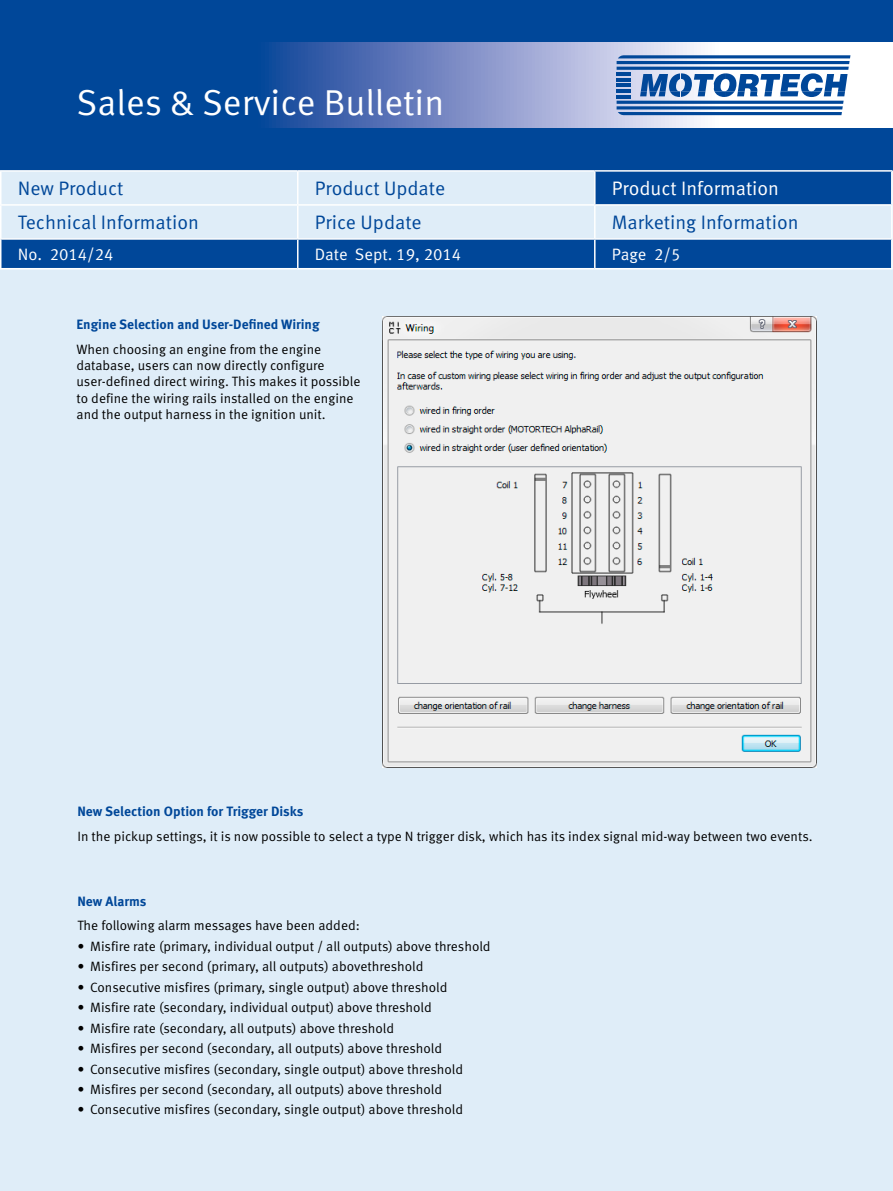
<style>
.page{position:relative;width:893px;height:1191px;background:#dfedf8}
.page>*{position:absolute;margin:0;border:0;box-sizing:border-box;transform-origin:0 0}
.t1{font:36px "Meta Pro Norm";color:#fff}
.t2{font:19.5px "Meta Pro Norm";color:#004799}
.t3{font:19.5px "Meta Pro Norm";color:#fff}
.t4{font:16.5px "Meta Pro Norm";color:#fff}
.t5{font:13.5px/16.2px "Meta Pro Norm";color:#000}
.t6{font:700 13.5px "Meta Pro";letter-spacing:-.005em;color:#004799}
</style>
<div class="page">
<svg style="left:2px;top:172px;width:889px;height:96px"></svg>
<hr style="left:298px;top:170px;width:297px;height:2px;background:#fff">
<hr style="left:0;top:206px;width:2px;height:32px;background:#fff">
<hr style="left:298px;top:204px;width:297px;height:2px;background:#fff">
<hr style="left:297px;top:206px;width:1px;height:32px;background:#fff">
<hr style="left:594px;top:206px;width:2px;height:32px;background:#fff">
<hr style="left:891px;top:206px;width:1px;height:32px;background:#fff">
<hr style="left:0;top:238px;width:298px;height:2px;background:#fff">
<hr style="left:0;top:240px;width:2px;height:28px;background:#fff">
<hr style="left:298px;top:238px;width:297px;height:2px;background:#fff">
<svg style="left:297px;top:240px;width:1px;height:28px"></svg>
<hr style="left:595px;top:238px;width:297px;height:2px;background:#fff">
<hr style="left:594px;top:240px;width:2px;height:28px;background:#fff">
<svg style="left:891px;top:240px;width:1px;height:27px"></svg>
<hr style="left:0;top:268px;width:298px;height:1px;background:#fff">
<hr style="left:298px;top:268px;width:297px;height:1px;background:#fff">
<hr style="left:595px;top:268px;width:297px;height:1px;background:#fff">
<hr style="left:0;top:170px;width:298px;height:2px;background:#fff">
<hr style="left:0;top:172px;width:2px;height:32px;background:#fff">
<hr style="left:297px;top:172px;width:1px;height:32px;background:#fff">
<hr style="left:0;top:204px;width:298px;height:2px;background:#fff">
<hr style="left:595px;top:170px;width:297px;height:2px;background:#fff">
<hr style="left:594px;top:172px;width:2px;height:32px;background:#fff">
<hr style="left:891px;top:172px;width:1px;height:32px;background:#fff">
<hr style="left:595px;top:204px;width:297px;height:2px;background:#fff">
<div style="left:0;top:0;width:893px;height:149px;background:#004799"></div>
<svg style="left:269px;top:43px;width:624px;height:85px;background:#8d9fce"></svg>
<div style="left:0;top:145px;width:893px;height:25px;background:#004799"></div>
<hr style="left:617px;top:67px;width:232px;height:3px;background:#004799">
<svg style="left:617px;top:42px;width:246px;height:23px"></svg>
<hr style="left:617px;top:72px;width:14px;height:3px;background:#004799">
<svg style="left:617px;top:73px;width:230px;height:42px"></svg>
<img style="left:383px;top:317px;width:433px;height:450px">
<p class="t1" style="left:77px;top:75px;width:369px">Sales &amp; Service Bulletin</p>
<p class="t2" style="left:18px;top:174px;width:107px">New Product</p>
<p class="t2" style="left:315px;top:174px;width:132px">Product Update</p>
<p class="t3" style="left:612px;top:174px;width:169px">Product Information</p>
<p class="t2" style="left:18px;top:208px;width:183px">Technical Information</p>
<p class="t2" style="left:315px;top:208px;width:108px">Price Update</p>
<p class="t2" style="left:612px;top:208px;width:188px">Marketing Information</p>
<p class="t4" style="left:18px;top:241px;width:97px">No. 2014/24</p>
<p class="t4" style="left:315px;top:241px;width:148px">Date Sept. 19, 2014</p>
<p class="t4" style="left:612px;top:241px;width:70px">Page 2/5</p>
<p class="t6" style="left:77px;top:314px;width:245px">Engine Selection and User-Defined Wiring</p>
<p class="t5" style="left:77px;top:340px;width:285px">When choosing an engine from the engine database, users can now directly configure user-defined direct wiring. This makes it possible to define the wiring rails installed on the engine and the output harness in the ignition unit.</p>
<p class="t6" style="left:77px;top:801px;width:228px">New Selection Option for Trigger Disks</p>
<p class="t5" style="left:77px;top:827px;width:737px">In the pickup settings, it is now possible to select a type N trigger disk, which has its index signal mid-way between two events.</p>
<p class="t6" style="left:77px;top:890px;width:71px">New Alarms</p>
<p class="t5" style="left:77px;top:916px;width:284px">The following alarm messages have been added:</p>
<p class="t5" style="left:77px;top:937px;width:415px">• Misfire rate (primary, individual output / all outputs) above threshold</p>
<p class="t5" style="left:77px;top:957px;width:348px">• Misfires per second (primary, all outputs) abovethreshold</p>
<p class="t5" style="left:77px;top:978px;width:372px">• Consecutive misfires (primary, single output) above threshold</p>
<p class="t5" style="left:77px;top:998px;width:356px">• Misfire rate (secondary, individual output) above threshold</p>
<p class="t5" style="left:77px;top:1019px;width:318px">• Misfire rate (secondary, all outputs) above threshold</p>
<p class="t5" style="left:77px;top:1039px;width:366px">• Misfires per second (secondary, all outputs) above threshold</p>
<p class="t5" style="left:77px;top:1059px;width:387px">• Consecutive misfires (secondary, single output) above threshold</p>
<p class="t5" style="left:77px;top:1080px;width:366px">• Misfires per second (secondary, all outputs) above threshold</p>
<p class="t5" style="left:77px;top:1100px;width:387px">• Consecutive misfires (secondary, single output) above threshold</p>
</div>
